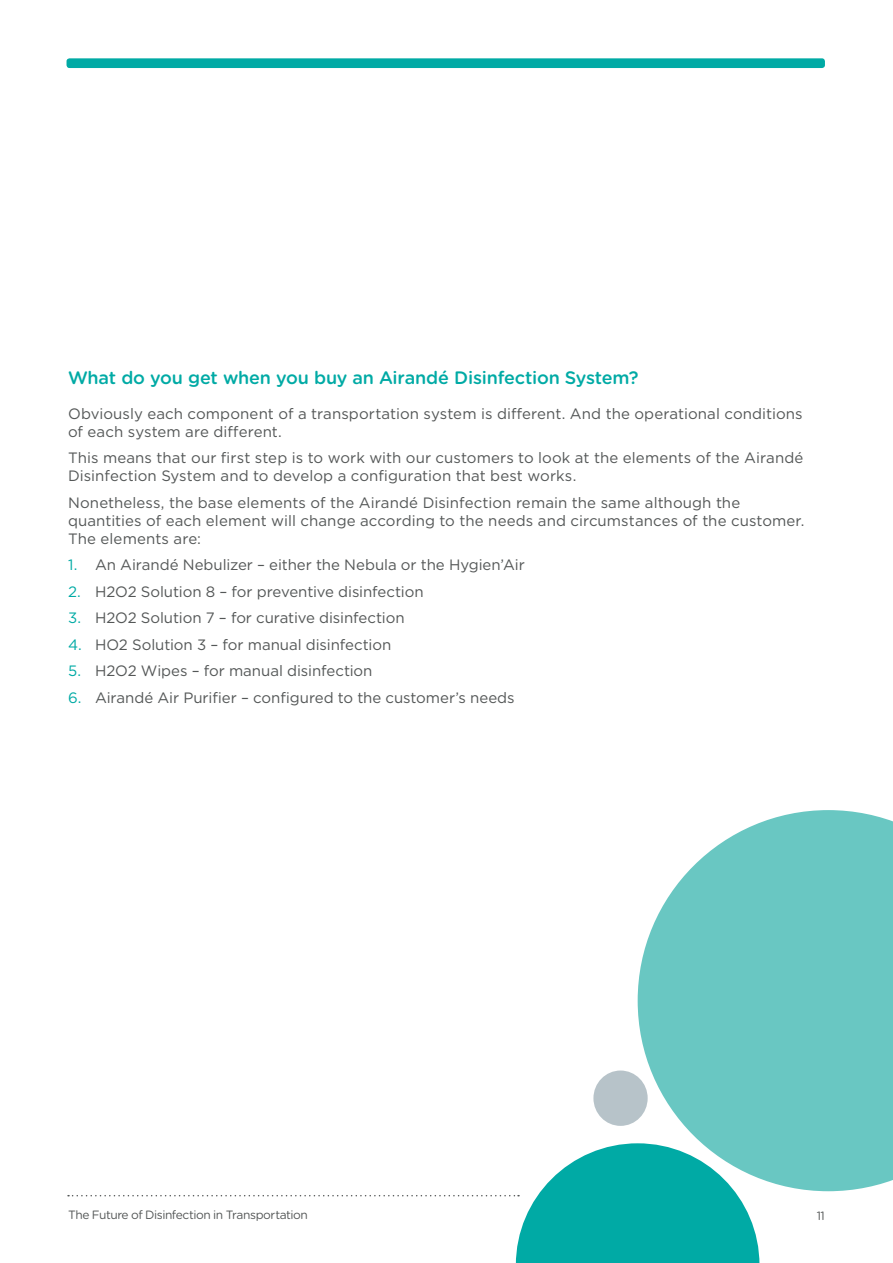
<style>
.page{position:relative;width:893px;height:1263px;background:#fff}
.page>*{position:absolute;margin:0;border:0;box-sizing:border-box;transform-origin:0 0}
.t1{font:500 18px "Gotham Rounded";letter-spacing:-.01em;color:#00aaa5}
.t2{font:15px/18px "Gotham";color:#545757}
.t3{font:12px "Gotham Rounded";letter-spacing:-.035em;color:#545757}
.s1{color:#00aaa5}
</style>
<div class="page">
<div style="left:67px;top:58px;width:758px;height:10px;background:#00aaa5;border-radius:3px"></div>
<svg style="left:638px;top:810px;width:255px;height:381px;background:#7bcdc9"></svg>
<div style="left:593px;top:1070px;width:55px;height:56px;background:#b7c3c9;border-radius:50%"></div>
<svg style="left:68px;top:1143px;width:691px;height:120px"></svg>
<p class="t1" style="left:68px;top:364px;width:572px">What do you get when you buy an Airandé Disinfection System?</p>
<p class="t2" style="left:68px;top:404px;width:736px">Obviously each component of a transportation system is different. And the operational conditions of each system are different.</p>
<p class="t2" style="left:68px;top:449px;width:737px">This means that our first step is to work with our customers to look at the elements of the Airandé<br>Disinfection System and to develop a configuration that best works.</p>
<p class="t2" style="left:68px;top:493px;width:738px">Nonetheless, the base elements of the Airandé Disinfection remain the same although the quantities of each element will change according to the needs and circumstances of the customer.<br>The elements are:</p>
<p class="t2" style="left:68px;top:556px;width:458px"><span class="s1">1.</span> An Airandé Nebulizer – either the Nebula or the Hygien’Air</p>
<p class="t2" style="left:68px;top:582px;width:357px"><span class="s1">2.</span> H2O2 Solution 8 – for preventive disinfection</p>
<p class="t2" style="left:68px;top:609px;width:338px"><span class="s1">3.</span> H2O2 Solution 7 – for curative disinfection</p>
<p class="t2" style="left:68px;top:635px;width:325px"><span class="s1">4.</span> HO2 Solution 3 – for manual disinfection</p>
<p class="t2" style="left:68px;top:662px;width:306px"><span class="s1">5.</span> H2O2 Wipes – for manual disinfection</p>
<p class="t2" style="left:68px;top:688px;width:448px"><span class="s1">6.</span> Airandé Air Purifier – configured to the customer’s needs</p>
<p class="t3" style="left:68px;top:1206px;width:241px">The Future of Disinfection in Transportation</p>
<p class="t3" style="left:817px;top:1207px;width:10px">11</p>
</div>
